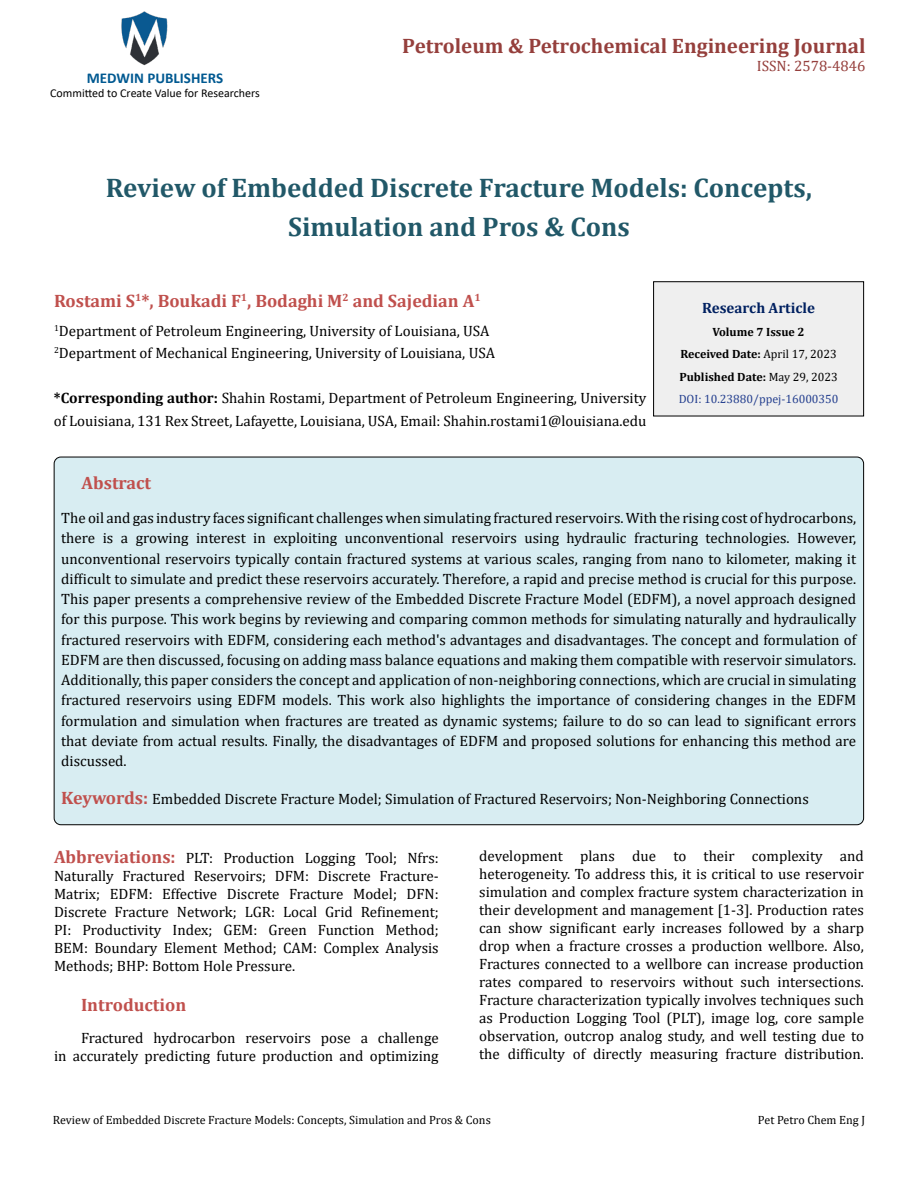
<style>
.page{position:relative;width:918px;height:1188px;background:#fff}
.page>*{position:absolute;margin:0;border:0;box-sizing:border-box;transform-origin:0 0}
.t1{font:700 27px/39px "Cambria";color:#215868;text-align:center}
.t2{font:700 21px "Cambria";color:#953f3c}
.t3{font:700 18px "Cambria";color:#c0504d}
.t4{font:15px/18px "Cambria";color:#000;text-align:justify}
.t5{font:700 15px "Calibri";color:#005991}
.t6{font:700 15px "Cambria";color:#002060}
.t7{font:15px "Cambria";color:#953f3c}
.t8{font:700 12px/22.5px "Cambria";color:#000;text-align:center}
.t9{font:12px "Cambria";color:#000}
.t10{font:12px "Calibri";color:#000}
.s1{font-weight:700}
.s2{font-weight:400}
.s3{font-weight:400;color:#25408f}
.s4{font-weight:700;font-size:18px;color:#c0504d}
</style>
<div class="page">
<img style="left:121px;top:11px;width:47px;height:55px">
<div style="left:654px;top:282px;width:210px;height:134px;background:#efefef"></div>
<div style="left:653px;top:281px;width:211px;height:135px;border:1px solid #000"></div>
<div style="left:54px;top:457px;width:810px;height:368px;background:#d8edf2;border-radius:7px"></div>
<p class="t5" style="left:87px;top:67px;width:138px">MEDWIN PUBLISHERS</p>
<p class="t10" style="left:50px;top:85px;width:211px">Committed to Create Value for Researchers</p>
<h2 class="t2" style="left:402px;top:31px;width:465px">Petroleum &amp; Petrochemical Engineering Journal</h2>
<p class="t7" style="left:757px;top:57px;width:110px">ISSN: 2578-4846</p>
<h1 class="t1" style="left:106px;top:168px;width:708px">Review of Embedded Discrete Fracture Models: Concepts,<br>Simulation and Pros &amp; Cons</h1>
<p class="t3" style="left:54px;top:288px;width:428px">Rostami S<sup>1</sup>*, Boukadi F<sup>1</sup>, Bodaghi M<sup>2</sup> and Sajedian A<sup>1</sup></p>
<p class="t4" style="left:54px;top:319px;width:443px;line-height:22.5px"><sup>1</sup>Department of Petroleum Engineering, University of Louisiana, USA<br><sup>2</sup>Department of Mechanical Engineering, University of Louisiana, USA</p>
<p class="t4" style="left:54px;top:387px;width:594px;line-height:22.5px"><span class="s1">*Corresponding author:</span> Shahin Rostami, Department of Petroleum Engineering, University of Louisiana, 131 Rex Street, Lafayette, Louisiana, USA, Email: Shahin.rostami1@louisiana.edu</p>
<p class="t6" style="left:702px;top:298px;width:114px">Research Article</p>
<p class="t8" style="left:679px;top:320px;width:161px">Volume 7 Issue 2<br>Received Date: <span class="s2">April 17, 2023<br></span>Published Date: <span class="s2">May 29, 2023<br></span><span class="s3">DOI: 10.23880/ppej-16000350</span></p>
<p class="t3" style="left:82px;top:470px;width:71px">Abstract</p>
<p class="t4" style="left:61px;top:508px;width:797px;line-height:20.2px">The oil and gas industry faces significant challenges when simulating fractured reservoirs. With the rising cost of hydrocarbons, there is a growing interest in exploiting unconventional reservoirs using hydraulic fracturing technologies. However, unconventional reservoirs typically contain fractured systems at various scales, ranging from nano to kilometer, making it difficult to simulate and predict these reservoirs accurately. Therefore, a rapid and precise method is crucial for this purpose.<br>This paper presents a comprehensive review of the Embedded Discrete Fracture Model (EDFM), a novel approach designed for this purpose. This work begins by reviewing and comparing common methods for simulating naturally and hydraulically fractured reservoirs with EDFM, considering each method's advantages and disadvantages. The concept and formulation of EDFM are then discussed, focusing on adding mass balance equations and making them compatible with reservoir simulators.<br>Additionally, this paper considers the concept and application of non-neighboring connections, which are crucial in simulating fractured reservoirs using EDFM models. This work also highlights the importance of considering changes in the EDFM formulation and simulation when fractures are treated as dynamic systems; failure to do so can lead to significant errors that deviate from actual results. Finally, the disadvantages of EDFM and proposed solutions for enhancing this method are discussed.</p>
<p class="t4" style="left:61px;top:790px;width:749px"><span class="s4">Keywords:</span> Embedded Discrete Fracture Model; Simulation of Fractured Reservoirs; Non-Neighboring Connections</p>
<p class="t4" style="left:54px;top:849px;width:386px"><span class="s4">Abbreviations:</span> PLT: Production Logging Tool; Nfrs:<br>Naturally Fractured Reservoirs; DFM: Discrete Fracture-Matrix; EDFM: Effective Discrete Fracture Model; DFN:<br>Discrete Fracture Network; LGR: Local Grid Refinement; PI: Productivity Index; GEM: Green Function Method; BEM: Boundary Element Method; CAM: Complex Analysis Methods; BHP: Bottom Hole Pressure.</p>
<p class="t3" style="left:81px;top:993px;width:107px">Introduction</p>
<p class="t4" style="left:54px;top:1029px;width:386px;text-align:right">Fractured hydrocarbon reservoirs pose a challenge<br>in accurately predicting future production and optimizing</p>
<p class="t4" style="left:479px;top:846px;width:386px">development plans due to their complexity and heterogeneity. To address this, it is critical to use reservoir simulation and complex fracture system characterization in their development and management [1-3]. Production rates can show significant early increases followed by a sharp drop when a fracture crosses a production wellbore. Also, Fractures connected to a wellbore can increase production rates compared to reservoirs without such intersections.<br>Fracture characterization typically involves techniques such as Production Logging Tool (PLT), image log, core sample observation, outcrop analog study, and well testing due to the difficulty of directly measuring fracture distribution.</p>
<p class="t9" style="left:53px;top:1113px;width:439px">Review of Embedded Discrete Fracture Models: Concepts, Simulation and Pros &amp; Cons</p>
<p class="t9" style="left:758px;top:1113px;width:109px">Pet Petro Chem Eng J</p>
</div>
